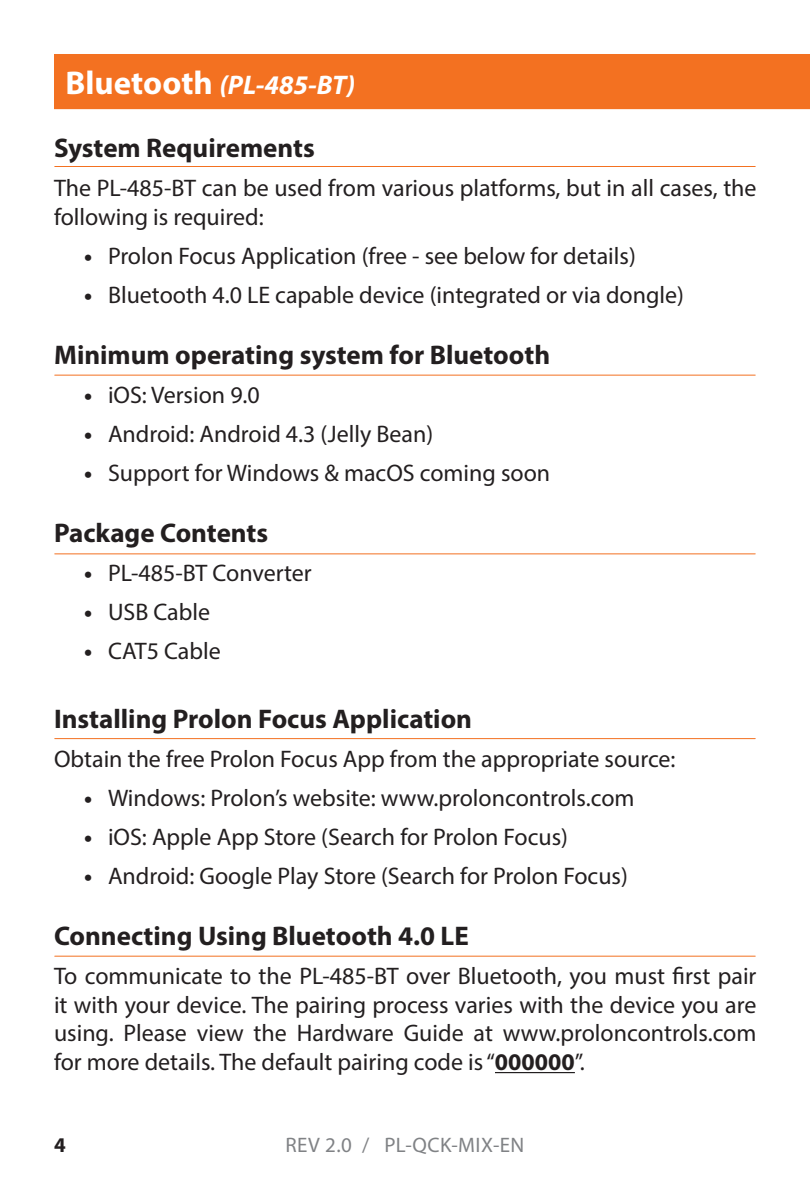
<style>
.page{position:relative;width:810px;height:1188px;background:#fff}
.page>*{position:absolute;margin:0;border:0;box-sizing:border-box;transform-origin:0 0}
.t1{font:700 27px "Myriad Pro";color:#231f20}
.t2{font:italic 700 27px "Myriad Pro";color:#fff}
.t3{font:24px/28.8px "Myriad Pro";color:#231f20}
.t4{font:21px "Myriad Pro";letter-spacing:.02em;color:#808285}
.t5{font:700 21px "Myriad Pro";color:#231f20}
.s1{font-style:normal;font-size:33px}
.s2{font-weight:700}
</style>
<div class="page">
<div style="left:54px;top:54px;width:756px;height:55px;background:#f37121"></div>
<hr style="left:495px;top:1072px;width:80px;height:1px;background:#231f20">
<hr style="left:55px;top:166px;width:700px;height:1px;background:#f37121">
<hr style="left:55px;top:375px;width:700px;height:1px;background:#f37121">
<hr style="left:55px;top:553px;width:700px;height:1px;background:#f37121">
<hr style="left:55px;top:738px;width:700px;height:1px;background:#f37121">
<hr style="left:55px;top:956px;width:700px;height:1px;background:#f37121">
<p class="t2" style="left:66px;top:67px;width:291px"><span class="s1">Bluetooth</span> (PL-485-BT)</p>
<p class="t1" style="left:54px;top:130px;width:262px">System Requirements</p>
<p class="t3" style="left:54px;top:173px;width:704px">The PL-485-BT can be used from various platforms, but in all cases, the following is required:</p>
<p class="t3" style="left:84px;top:241px;width:553px"><span class="s2">•</span> Prolon Focus Application (free - see below for details)</p>
<p class="t3" style="left:84px;top:280px;width:602px"><span class="s2">•</span> Bluetooth 4.0 LE capable device (integrated or via dongle)</p>
<p class="t1" style="left:54px;top:337px;width:498px">Minimum operating system for Bluetooth</p>
<p class="t3" style="left:84px;top:380px;width:177px"><span class="s2">•</span> iOS: Version 9.0</p>
<p class="t3" style="left:84px;top:419px;width:351px"><span class="s2">•</span> Android: Android 4.3 (Jelly Bean)</p>
<p class="t3" style="left:84px;top:458px;width:468px"><span class="s2">•</span> Support for Windows &amp; macOS coming soon</p>
<p class="t1" style="left:54px;top:515px;width:216px">Package Contents</p>
<p class="t3" style="left:84px;top:558px;width:229px"><span class="s2">•</span> PL-485-BT Converter</p>
<p class="t3" style="left:84px;top:597px;width:128px"><span class="s2">•</span> USB Cable</p>
<p class="t3" style="left:84px;top:636px;width:138px"><span class="s2">•</span> CAT5 Cable</p>
<p class="t1" style="left:54px;top:701px;width:420px">Installing Prolon Focus Application</p>
<p class="t3" style="left:54px;top:744px;width:623px">Obtain the free Prolon Focus App from the appropriate source:</p>
<p class="t3" style="left:84px;top:783px;width:552px"><span class="s2">•</span> Windows: Prolon’s website: www.proloncontrols.com</p>
<p class="t3" style="left:84px;top:822px;width:486px"><span class="s2">•</span> iOS: Apple App Store (Search for Prolon Focus)</p>
<p class="t3" style="left:84px;top:861px;width:545px"><span class="s2">•</span> Android: Google Play Store (Search for Prolon Focus)</p>
<p class="t1" style="left:54px;top:918px;width:416px">Connecting Using Bluetooth 4.0 LE</p>
<p class="t3" style="left:54px;top:961px;width:704px;text-align:justify">To communicate to the PL-485-BT over Bluetooth, you must first pair it with your device. The pairing process varies with the device you are using. Please view the Hardware Guide at www.proloncontrols.com for more details. The default pairing code is “<span class="s2">000000</span>”.</p>
<p class="t5" style="left:54px;top:1131px;width:13px">4</p>
<p class="t4" style="left:286px;top:1132px;width:240px">REV 2.0 / PL-QCK-MIX-EN</p>
</div>
